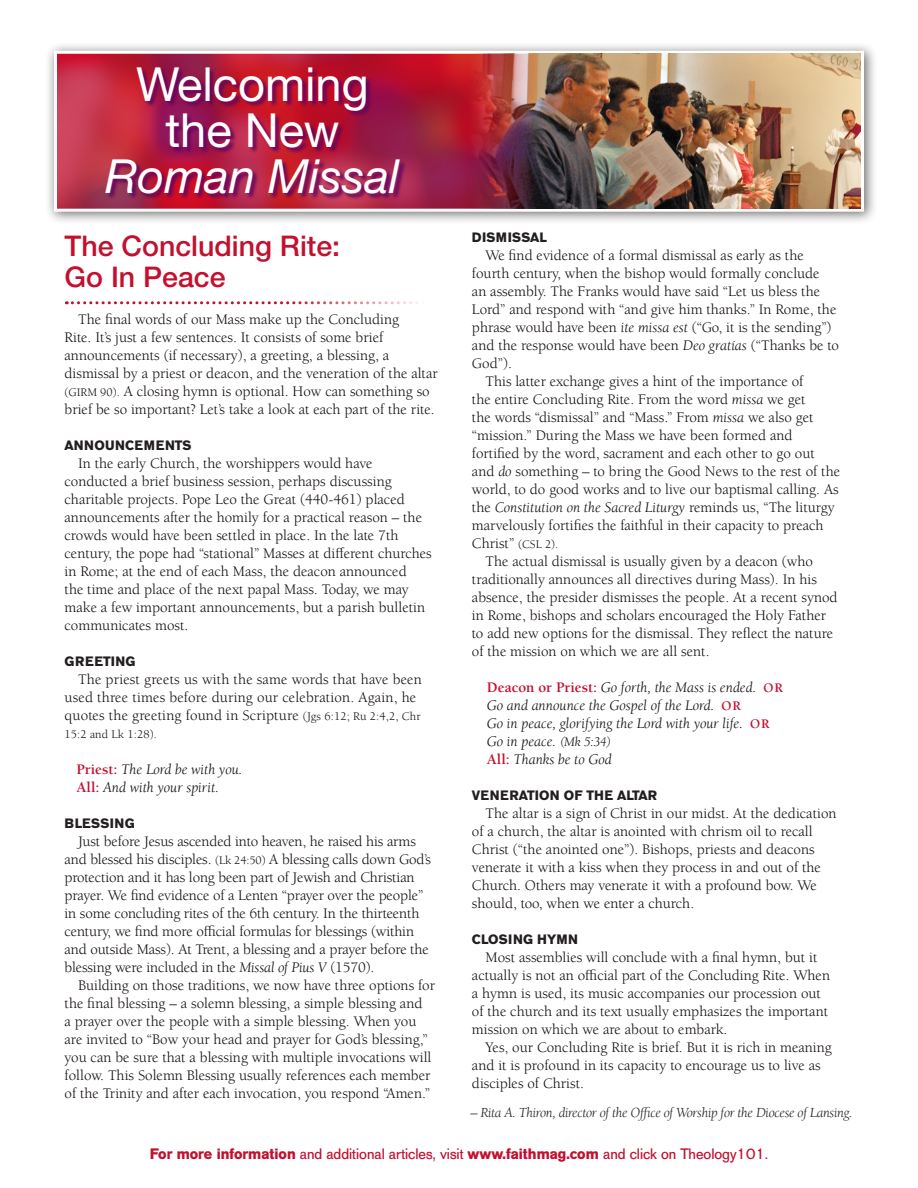
<style>
.page{position:relative;width:918px;height:1188px;background:#fff}
.page>*{position:absolute;margin:0;border:0;box-sizing:border-box;transform-origin:0 0}
.t1{font:47.1px/46px "Helvetica Neue LT Pro";color:#fff;text-align:center}
.t2{font:500 28.5px/31.5px "Helvetica Neue LT Pro";color:#c3102f}
.t3{font:15px/18px "Berkeley Pro";color:#110a0c}
.t4{font:italic 15px "Berkeley Pro";color:#110a0c}
.t5{font:15px "AG Old Face";color:#c3102f}
.t6{font:italic 14.25px "Berkeley Pro";letter-spacing:-.02em;color:#231f20}
.t7{font:700 13.5px "AG Old Face";letter-spacing:.02em;color:#231f20}
.t8{font:700 13.5px "AG Old Face";letter-spacing:.04em;color:#231f20}
.t9{font:12px "Berkeley Pro";letter-spacing:.01em;color:#110a0c}
.s1{font-style:italic}
.s2{font-size:12px}
.s3{font-weight:700;font-style:normal;color:#c3102f}
.s4{font-weight:700;font-style:normal;font-size:13.5px;color:#c3102f}
.s5{font-size:13.5px}
.s6{font-weight:700}
</style>
<div class="page">
<div style="left:45px;top:42px;width:832px;height:183px;background:#231f20;opacity:.65"></div>
<img style="left:58px;top:55px;width:397px;height:153px">
<div style="left:54px;top:51px;width:810px;height:161px;border:3px solid #fff"></div>
<svg style="left:66px;top:301px;width:352px;height:3px"></svg>
<svg style="left:455px;top:54px;width:10px;height:155px;background:#ab1832"></svg>
<img style="left:465px;top:54px;width:396px;height:155px">
<div style="left:106px;top:68px;width:301px;height:132px;background:#65035f;opacity:.97"></div>
<p class="t1" style="left:105px;top:60px;width:296px">Welcoming the New<br><span class="s1">Roman Missal</span></p>
<p class="t2" style="left:65px;top:230px;width:277px">The Concluding Rite:<br>Go In Peace</p>
<p class="t3" style="left:65px;top:310px;width:375px;text-indent:14px">The final words of our Mass make up the Concluding<br>Rite. It’s just a few sentences. It consists of some brief announcements (if necessary), a greeting, a blessing, a dismissal by a priest or deacon, and the veneration of the altar <span class="s2">(GIRM 90).</span> A closing hymn is optional. How can something so brief be so important? Let’s take a look at each part of the rite.</p>
<p class="t7" style="left:65px;top:437px;width:128px">ANNOUNCEMENTS</p>
<p class="t3" style="left:65px;top:454px;width:369px;text-indent:14px">In the early Church, the worshippers would have conducted a brief business session, perhaps discussing charitable projects. Pope Leo the Great (440-461) placed announcements after the homily for a practical reason – the crowds would have been settled in place. In the late 7th century, the pope had “stational” Masses at different churches in Rome; at the end of each Mass, the deacon announced<br>the time and place of the next papal Mass. Today, we may make a few important announcements, but a parish bulletin communicates most.</p>
<p class="t8" style="left:65px;top:653px;width:73px">GREETING</p>
<p class="t3" style="left:65px;top:670px;width:359px;text-indent:14px">The priest greets us with the same words that have been used three times before during our celebration. Again, he quotes the greeting found in Scripture <span class="s2">(Jgs 6:12; Ru 2:4,2, Chr</span></p>
<p class="t9" style="left:65px;top:728px;width:94px">15:2 and Lk 1:28).</p>
<p class="t4" style="left:77px;top:761px;width:168px"><span class="s3">Priest:</span> The Lord be with you.</p>
<p class="t4" style="left:77px;top:779px;width:144px"><span class="s3">All:</span> And with your spirit.</p>
<p class="t7" style="left:65px;top:815px;width:72px">BLESSING</p>
<p class="t3" style="left:65px;top:832px;width:368px;text-indent:14px">Just before Jesus ascended into heaven, he raised his arms and blessed his disciples. <span class="s2">(Lk 24:50)</span> A blessing calls down God’s protection and it has long been part of Jewish and Christian prayer. We find evidence of a Lenten “prayer over the people” in some concluding rites of the 6th century. In the thirteenth century, we find more official formulas for blessings (within and outside Mass). At Trent, a blessing and a prayer before the blessing were included in the <span class="s1">Missal of Pius V</span> (1570).</p>
<p class="t3" style="left:65px;top:976px;width:372px;text-indent:14px">Building on those traditions, we now have three options for the final blessing – a solemn blessing, a simple blessing and<br>a prayer over the people with a simple blessing. When you are invited to “Bow your head and prayer for God’s blessing,” you can be sure that a blessing with multiple invocations will follow. This Solemn Blessing usually references each member of the Trinity and after each invocation, you respond “Amen.”</p>
<p class="t7" style="left:472px;top:229px;width:76px">DISMISSAL</p>
<p class="t3" style="left:472px;top:246px;width:369px;text-indent:14px">We find evidence of a formal dismissal as early as the fourth century, when the bishop would formally conclude<br>an assembly. The Franks would have said “Let us bless the Lord” and respond with “and give him thanks.” In Rome, the phrase would have been <span class="s1">ite missa est</span> (“Go, it is the sending”) and the response would have been <span class="s1">Deo gratías</span> (“Thanks be to God”).</p>
<p class="t3" style="left:472px;top:372px;width:370px;text-indent:14px">This latter exchange gives a hint of the importance of<br>the entire Concluding Rite. From the word <span class="s1">missa</span> we get<br>the words “dismissal” and “Mass.” From <span class="s1">missa</span> we also get “mission.” During the Mass we have been formed and fortified by the word, sacrament and each other to go out and <span class="s1">do</span> something – to bring the Good News to the rest of the world, to do good works and to live our baptismal calling. As the <span class="s1">Constitution on the Sacred Liturgy</span> reminds us, “The liturgy marvelously fortifies the faithful in their capacity to preach Christ” <span class="s2">(CSL 2).</span></p>
<p class="t3" style="left:472px;top:552px;width:367px;text-indent:14px">The actual dismissal is usually given by a deacon (who traditionally announces all directives during Mass). In his absence, the presider dismisses the people. At a recent synod in Rome, bishops and scholars encouraged the Holy Father to add new options for the dismissal. They reflect the nature of the mission on which we are all sent.</p>
<p class="t4" style="left:487px;top:678px;width:297px"><span class="s3">Deacon or Priest:</span> Go forth, the Mass is ended. <span class="s4">OR</span></p>
<p class="t4" style="left:487px;top:696px;width:255px">Go and announce the Gospel of the Lord. <span class="s4">OR</span></p>
<p class="t4" style="left:487px;top:714px;width:284px">Go in peace, glorifying the Lord with your life. <span class="s4">OR</span></p>
<p class="t4" style="left:487px;top:732px;width:126px">Go in peace. <span class="s5">(Mk 5:34)</span></p>
<p class="t4" style="left:487px;top:750px;width:126px"><span class="s3">All:</span> Thanks be to God</p>
<p class="t7" style="left:472px;top:787px;width:187px">VENERATION OF THE ALTAR</p>
<p class="t3" style="left:472px;top:804px;width:366px;text-indent:14px">The altar is a sign of Christ in our midst. At the dedication of a church, the altar is anointed with chrism oil to recall Christ (“the anointed one”). Bishops, priests and deacons venerate it with a kiss when they process in and out of the Church. Others may venerate it with a profound bow. We should, too, when we enter a church.</p>
<p class="t7" style="left:472px;top:931px;width:108px">CLOSING HYMN</p>
<p class="t3" style="left:472px;top:948px;width:360px;text-indent:14px">Most assemblies will conclude with a final hymn, but it actually is not an official part of the Concluding Rite. When a hymn is used, its music accompanies our procession out of the church and its text usually emphasizes the important mission on which we are about to embark.</p>
<p class="t3" style="left:472px;top:1038px;width:361px;text-indent:14px">Yes, our Concluding Rite is brief. But it is rich in meaning and it is profound in its capacity to encourage us to live as disciples of Christ.</p>
<p class="t6" style="left:470px;top:1104px;width:384px">– Rita A. Thiron, director of the Office of Worship for the Diocese of Lansing.</p>
<p class="t5" style="left:150px;top:1145px;width:620px"><span class="s6">For more information</span> and additional articles, visit <span class="s6">www.faithmag.com</span> and click on Theology101.</p>
</div>
